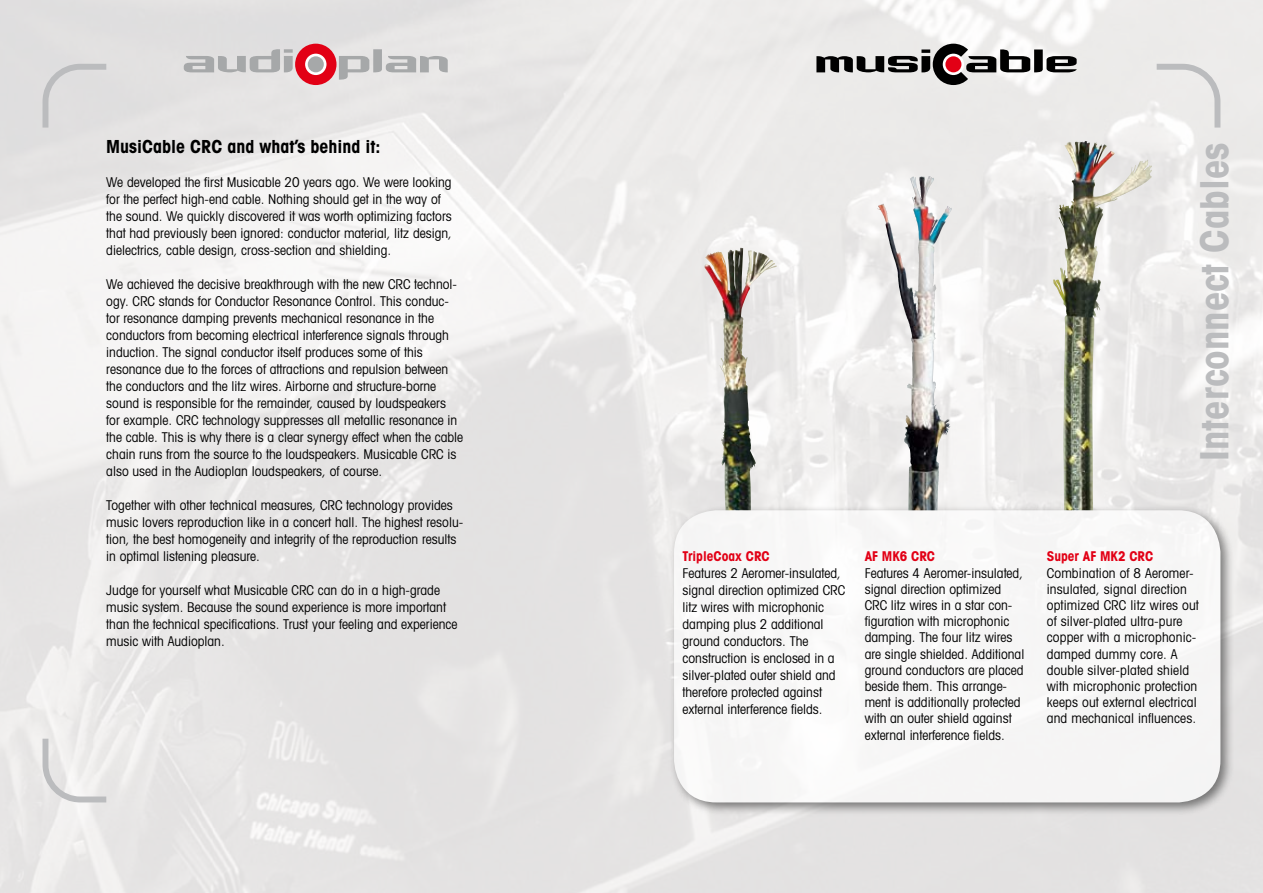
<style>
.page{position:relative;width:1263px;height:893px;background:#fff}
.page>*{position:absolute;margin:0;border:0;box-sizing:border-box;transform-origin:0 0}
.t1{font:700 condensed 39px "Avant Garde";color:#bbbcbe}
.t2{font:700 condensed 18px "Avant Garde";color:#000}
.t3{font:condensed 13.5px/17px "Avant Garde";color:#000}
.t4{font:700 condensed 13.5px "Avant Garde";color:#e20015}
</style>
<div class="page">
<img style="left:0;top:0;width:1263px;height:893px">
<div style="left:668px;top:504px;width:566px;height:313px;background:#000;opacity:.75"></div>
<div style="left:674px;top:510px;width:546px;height:292px;background:#f7f6f6;border-radius:43px"></div>
<svg style="left:43px;top:64px;width:63px;height:64px"></svg>
<svg style="left:43px;top:739px;width:63px;height:63px"></svg>
<svg style="left:1157px;top:64px;width:63px;height:64px"></svg>
<svg style="left:816px;top:44px;width:261px;height:41px"></svg>
<img style="left:930px;top:205px;width:22px;height:34px">
<img style="left:1053px;top:141px;width:62px;height:360px">
<img style="left:704px;top:248px;width:69px;height:253px">
<svg style="left:184px;top:49px;width:109px;height:23px"></svg>
<svg style="left:339px;top:49px;width:109px;height:31px"></svg>
<div style="left:295px;top:44px;width:41px;height:41px;background:#e20015;border-radius:50%"></div>
<svg style="left:305px;top:54px;width:21px;height:21px"></svg>
<div style="left:308px;top:56px;width:16px;height:16px;background:#a6a8a9;border-radius:50%"></div>
<h2 class="t2" style="left:106px;top:135px;width:276px">MusiCable CRC and what’s behind it:</h2>
<p class="t3" style="left:106px;top:173px;width:347px">We developed the first Musicable 20 years ago. We were looking for the perfect high-end cable. Nothing should get in the way of the sound. We quickly discovered it was worth optimizing factors that had previously been ignored: conductor material, litz design, dielectrics, cable design, cross-section and shielding.</p>
<p class="t3" style="left:106px;top:276px;width:358px">We achieved the decisive breakthrough with the new CRC technol&shy;ogy. CRC stands for Conductor Resonance Control. This conduc&shy;tor resonance damping prevents mechanical resonance in the conductors from becoming electrical interference signals through induction. The signal conductor itself produces some of this resonance due to the forces of attractions and repulsion between the conductors and the litz wires. Airborne and structure-borne sound is responsible for the remainder, caused by loudspeakers<br>for example. CRC technology suppresses all metallic resonance in the cable. This is why there is a clear synergy effect when the cable chain runs from the source to the loudspeakers. Musicable CRC is also used in the Audioplan loudspeakers, of course.</p>
<p class="t3" style="left:106px;top:497px;width:358px">Together with other technical measures, CRC technology provides music lovers reproduction like in a concert hall. The highest resolu&shy;tion, the best homogeneity and integrity of the reproduction results in optimal listening pleasure.</p>
<p class="t3" style="left:106px;top:582px;width:353px">Judge for yourself what Musicable CRC can do in a high-grade music system. Because the sound experience is more important than the technical specifications. Trust your feeling and experience music with Audioplan.</p>
<h1 class="t1" style="left:1189px;top:461px;width:320px;rotate:-90deg">Interconnect Cables</h1>
<p class="t4" style="left:682px;top:548px;width:89px">TripleCoax CRC</p>
<p class="t3" style="left:682px;top:565px;width:164px">Features 2 Aeromer-insulated, signal direction optimized CRC litz wires with microphonic damping plus 2 additional ground conductors. The construction is enclosed in a silver-plated outer shield and therefore protected against external interference fields.</p>
<p class="t4" style="left:865px;top:548px;width:72px">AF MK6 CRC</p>
<p class="t3" style="left:865px;top:564px;width:161px;line-height:16.2px">Features 4 Aeromer-insulated, signal direction optimized<br>CRC litz wires in a star con&shy;figuration with microphonic damping. The four litz wires are single shielded. Additional ground conductors are placed beside them. This arrange&shy;ment is additionally protected with an outer shield against external interference fields.</p>
<p class="t4" style="left:1047px;top:548px;width:108px">Super AF MK2 CRC</p>
<p class="t3" style="left:1047px;top:564px;width:154px;line-height:16.2px">Combination of 8 Aeromer&shy;insulated, signal direction optimized CRC litz wires out of silver-plated ultra-pure copper with a microphonic&shy;damped dummy core. A double silver-plated shield with microphonic protection keeps out external electrical and mechanical influences.</p>
</div>
